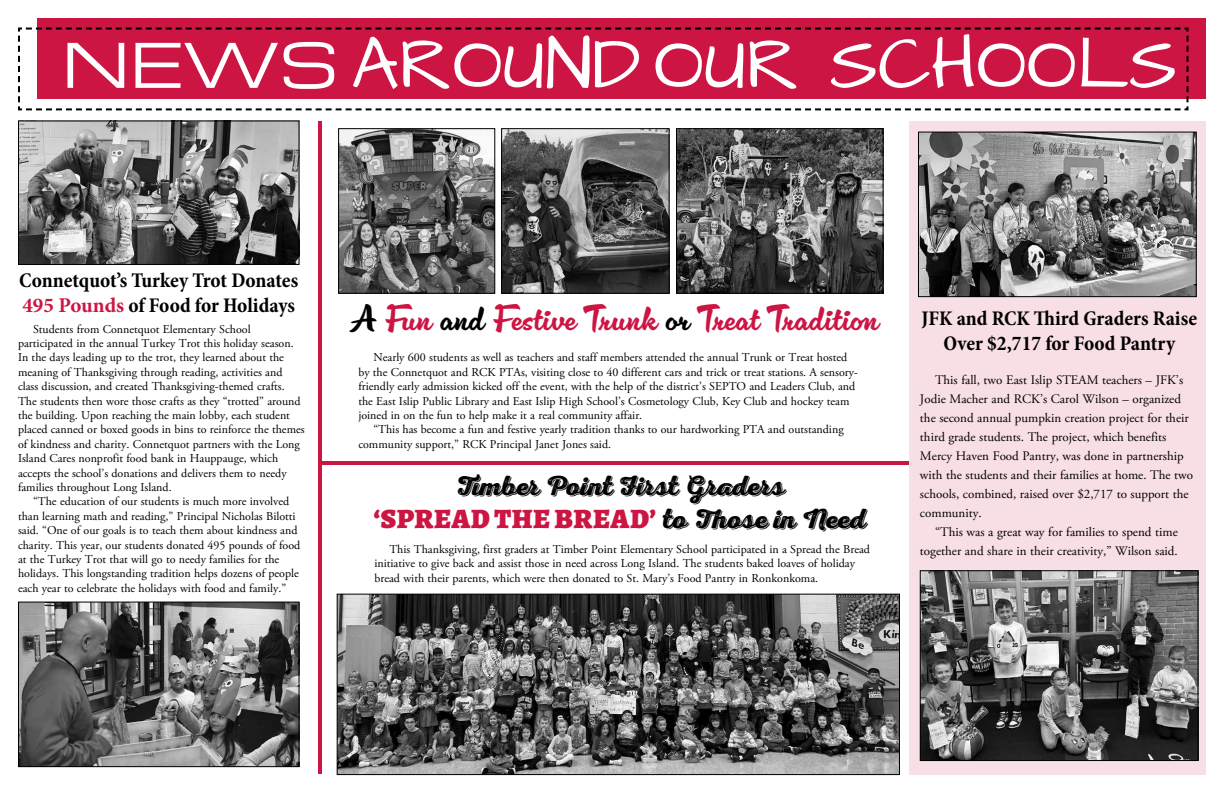
<style>
.page{position:relative;width:1224px;height:792px;background:#fff}
.page>*{position:absolute;margin:0;border:0;box-sizing:border-box;transform-origin:0 0}
.t1{font:60px "Architects Daughter";color:#fff}
.t2{font:38px "Cinema Script";color:#cd1543}
.t3{font:900 28px "Alegreya";letter-spacing:.02em;color:#cd1543}
.t4{font:28px "Nexa Rust Script B Shadow 2";color:#000}
.t5{font:700 condensed 21px/25.2px "Minion Pro";letter-spacing:-.005em;color:#000;text-align:center}
.t6{font:13px/19px "Adobe Garamond Pro";color:#000}
.t7{font:12px/14.4px "Adobe Garamond Pro";color:#000}
.s1{font-family:"Michroma"}
.s2{font-stretch:normal;color:#cd1543}
.s3{color:#000}
.s4{font-family:"Nexa Rust Script B Shadow 2";font-weight:400;color:#000}
</style>
<div class="page">
<hr style="left:318px;top:461px;width:653px;height:4px;background:#cd1543">
<div style="left:909px;top:121px;width:297px;height:654px;background:#f8dee5"></div>
<div style="left:37px;top:18px;width:1169px;height:81px;background:#cd1543"></div>
<svg style="left:18px;top:27px;width:1171px;height:84px"></svg>
<img style="left:340px;top:130px;width:153px;height:162px">
<div style="left:338px;top:128px;width:157px;height:166px;border:1px solid #000"></div>
<img style="left:339px;top:596px;width:559px;height:177px">
<div style="left:337px;top:594px;width:563px;height:181px;border:1px solid #000"></div>
<img style="left:20px;top:122px;width:278px;height:141px">
<div style="left:18px;top:120px;width:282px;height:145px;border:1px solid #000"></div>
<img style="left:20px;top:604px;width:278px;height:161px">
<div style="left:18px;top:602px;width:282px;height:165px;border:1px solid #000"></div>
<img style="left:920px;top:134px;width:275px;height:161px">
<div style="left:918px;top:132px;width:279px;height:165px;border:1px solid #000"></div>
<img style="left:922px;top:572px;width:275px;height:187px">
<div style="left:920px;top:570px;width:279px;height:191px;border:1px solid #000"></div>
<img style="left:503px;top:130px;width:165px;height:162px">
<div style="left:501px;top:128px;width:169px;height:166px;border:1px solid #000"></div>
<img style="left:678px;top:130px;width:204px;height:162px">
<div style="left:676px;top:128px;width:208px;height:166px;border:1px solid #000"></div>
<hr style="left:318px;top:121px;width:4px;height:653px;background:#cd1543">
<h1 class="t1" style="left:62px;top:32px;width:1117px"><span class="s1">NEWS</span> AROUND OUR SCHOOLS</h1>
<h3 class="t5" style="left:19px;top:267px;width:281px;text-align:left">Connetquot’s Turkey Trot Donates<br><span class="s2">495 Pounds</span> of Food for Holidays</h3>
<p class="t7" style="left:18px;top:322px;width:288px;text-indent:15px">Students from Connetquot Elementary School participated in the annual Turkey Trot this holiday season.<br>In the days leading up to the trot, they learned about the meaning of Thanksgiving through reading, activities and class discussion, and created Thanksgiving-themed crafts.<br>The students then wore those crafts as they “trotted” around the building. Upon reaching the main lobby, each student placed canned or boxed goods in bins to reinforce the themes of kindness and charity. Connetquot partners with the Long Island Cares nonprofit food bank in Hauppauge, which accepts the school’s donations and delivers them to needy families throughout Long Island.</p>
<p class="t7" style="left:18px;top:495px;width:284px;text-indent:15px">“The education of our students is much more involved than learning math and reading,” Principal Nicholas Bilotti said. “One of our goals is to teach them about kindness and charity. This year, our students donated 495 pounds of food at the Turkey Trot that will go to needy families for the holidays. This longstanding tradition helps dozens of people each year to celebrate the holidays with food and family.”</p>
<h2 class="t2" style="left:349px;top:296px;width:533px"><span class="s3">A</span> Fun <span class="s3">and</span> Festive Trunk <span class="s3">or</span> Treat Tradition</h2>
<p class="t7" style="left:358px;top:351px;width:501px;text-indent:15px">Nearly 600 students as well as teachers and staff members attended the annual Trunk or Treat hosted by the Connetquot and RCK PTAs, visiting close to 40 different cars and trick or treat stations. A sensory&shy;friendly early admission kicked off the event, with the help of the district’s SEPTO and Leaders Club, and the East Islip Public Library and East Islip High School’s Cosmetology Club, Key Club and hockey team joined in on the fun to help make it a real community affair.</p>
<p class="t7" style="left:358px;top:423px;width:487px;text-indent:15px">“This has become a fun and festive yearly tradition thanks to our hardworking PTA and outstanding community support,” RCK Principal Janet Jones said.</p>
<h3 class="t4" style="left:455px;top:469px;width:331px">Timber Point First Graders</h3>
<h3 class="t3" style="left:373px;top:497px;width:493px">‘SPREAD THE BREAD’ <span class="s4">to Those in Need</span></h3>
<h3 class="t5" style="left:922px;top:306px;width:277px">JFK and RCK Third Graders Raise<br>Over $2,717 for Food Pantry</h3>
<p class="t6" style="left:920px;top:371px;width:275px;text-indent:15px">This fall, two East Islip STEAM teachers – JFK’s Jodie Macher and RCK’s Carol Wilson – organized the second annual pumpkin creation project for their third grade students. The project, which benefits Mercy Haven Food Pantry, was done in partnership with the students and their families at home. The two schools, combined, raised over $2,717 to support the community.</p>
<p class="t6" style="left:935px;top:523px;width:244px">“This was a great way for families to spend time</p>
<p class="t7" style="left:389px;top:542px;width:482px">This Thanksgiving, first graders at Timber Point Elementary School participated in a Spread the Bread</p>
<p class="t6" style="left:920px;top:542px;width:259px">together and share in their creativity,” Wilson said.</p>
<p class="t7" style="left:374px;top:557px;width:482px">initiative to give back and assist those in need across Long Island. The students baked loaves of holiday bread with their parents, which were then donated to St. Mary’s Food Pantry in Ronkonkoma.</p>
</div>
